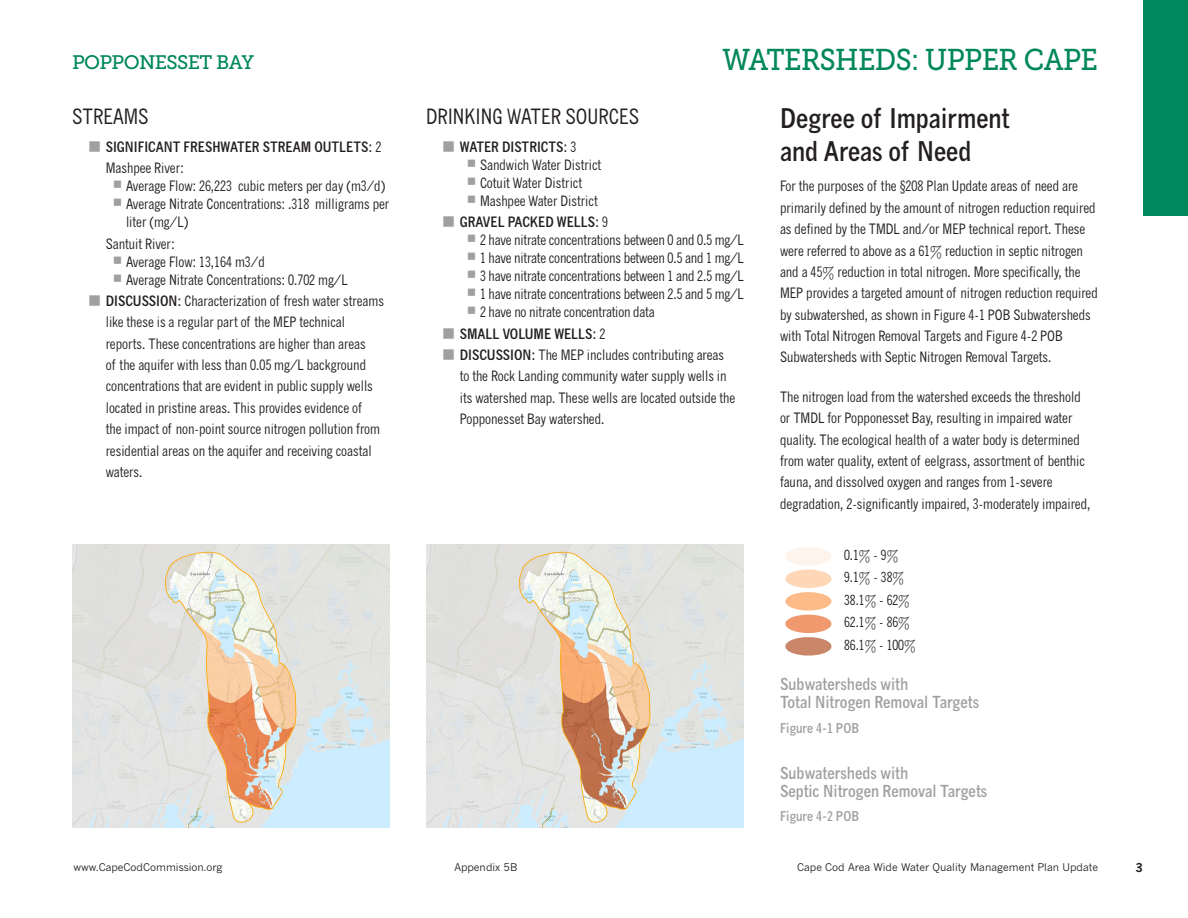
<style>
.page{position:relative;width:1188px;height:918px;background:#fff}
.page>*{position:absolute;margin:0;border:0;box-sizing:border-box;transform-origin:0 0}
.Watershed_Region-Mas{font:30px "Museo Slab 500";letter-spacing:-.02em;color:#00875c;scale:.92 1}
.Heading_2{font:700 condensed 27px/33px "News Gothic MT Std";color:#231f20}
.Heading_3{font:condensed 21px "News Gothic MT Std";color:#231f20}
.Watershed_Name_-_In{font:19.5px "Museo Slab 500";letter-spacing:-.03em;color:#00875c}
.Map_heading{font:700 condensed 16.5px/18px "News Gothic MT Std";color:#a1a0a0}
.BulletLESSlist{font:condensed 14.25px/21.3px "News Gothic MT Std";color:#231f20}
.t1{font:700 condensed 14.25px "News Gothic MT Std";color:#231f20}
.t2{font:condensed 13.95px "News Gothic MT Std";color:#231f20}
.Map_sub-heading{font:700 condensed 13.5px "News Gothic MT Std";color:#a1a0a0}
.t3{font:700 12px "News Gothic MT Std";color:#231f20}
.t4{font:10.5px "News Gothic MT Std";color:#231f20}
.s1{font-weight:400}
.s2{font-weight:700}
</style>
<div class="page">
<div style="left:1143px;top:0;width:45px;height:216px;background:#00875c"></div>
<img style="left:72px;top:544px;width:318px;height:284px">
<img style="left:426px;top:544px;width:318px;height:284px">
<p class="Watershed_Name_-_In" style="left:72px;top:52px;width:184px">POPPONESSET BAY</p>
<p class="Watershed_Region-Mas" style="left:722px;top:43px;width:410px">WATERSHEDS: UPPER CAPE</p>
<p class="Heading_3" style="left:72px;top:104px;width:78px">STREAMS</p>
<p class="t1" style="left:106px;top:138px;width:277px">SIGNIFICANT FRESHWATER STREAM OUTLETS: <span class="s1">2</span></p>
<p class="BulletLESSlist" style="left:106px;top:157px;width:80px">Mashpee River:</p>
<p class="BulletLESSlist" style="left:126px;top:175px;width:261px">Average Flow: 26,223 cubic meters per day (m3/d)</p>
<p class="BulletLESSlist" style="left:126px;top:195px;width:265px;line-height:18px">Average Nitrate Concentrations: .318 milligrams per liter (mg/L)</p>
<p class="BulletLESSlist" style="left:106px;top:233px;width:70px">Santuit River:</p>
<p class="BulletLESSlist" style="left:126px;top:251px;width:140px">Average Flow: 13,164 m3/d</p>
<p class="BulletLESSlist" style="left:126px;top:269px;width:223px">Average Nitrate Concentrations: 0.702 mg/L</p>
<p class="BulletLESSlist" style="left:106px;top:290px;width:280px"><span class="s2">DISCUSSION:</span> Characterization of fresh water streams like these is a regular part of the MEP technical reports. These concentrations are higher than areas<br>of the aquifer with less than 0.05 mg/L background concentrations that are evident in public supply wells located in pristine areas. This provides evidence of<br>the impact of non-point source nitrogen pollution from residential areas on the aquifer and receiving coastal waters.</p>
<p class="Heading_2" style="left:780px;top:102px;width:231px">Degree of Impairment and Areas of Need</p>
<p class="BulletLESSlist" style="left:780px;top:176px;width:319px">For the purposes of the §208 Plan Update areas of need are primarily defined by the amount of nitrogen reduction required as defined by the TMDL and/or MEP technical report. These were referred to above as a 61% reduction in septic nitrogen and a 45% reduction in total nitrogen. More specifically, the MEP provides a targeted amount of nitrogen reduction required by subwatershed, as shown in Figure 4-1 POB Subwatersheds with Total Nitrogen Removal Targets and Figure 4-2 POB Subwatersheds with Septic Nitrogen Removal Targets.</p>
<p class="BulletLESSlist" style="left:780px;top:386px;width:312px">The nitrogen load from the watershed exceeds the threshold or TMDL for Popponesset Bay, resulting in impaired water quality. The ecological health of a water body is determined from water quality, extent of eelgrass, assortment of benthic fauna, and dissolved oxygen and ranges from 1-severe degradation, 2-significantly impaired, 3-moderately impaired,</p>
<p class="Heading_3" style="left:426px;top:104px;width:215px">DRINKING WATER SOURCES</p>
<p class="t1" style="left:460px;top:138px;width:118px">WATER DISTRICTS: <span class="s1">3</span></p>
<p class="BulletLESSlist" style="left:480px;top:154px;width:123px">Sandwich Water District</p>
<p class="BulletLESSlist" style="left:480px;top:172px;width:104px">Cotuit Water District</p>
<p class="BulletLESSlist" style="left:480px;top:190px;width:119px">Mashpee Water District</p>
<p class="t1" style="left:460px;top:213px;width:150px">GRAVEL PACKED WELLS: <span class="s1">9</span></p>
<p class="BulletLESSlist" style="left:480px;top:229px;width:266px">2 have nitrate concentrations between 0 and 0.5 mg/L</p>
<p class="BulletLESSlist" style="left:480px;top:247px;width:266px">1 have nitrate concentrations between 0.5 and 1 mg/L</p>
<p class="BulletLESSlist" style="left:480px;top:265px;width:266px">3 have nitrate concentrations between 1 and 2.5 mg/L</p>
<p class="BulletLESSlist" style="left:480px;top:283px;width:266px">1 have nitrate concentrations between 2.5 and 5 mg/L</p>
<p class="BulletLESSlist" style="left:480px;top:301px;width:176px">2 have no nitrate concentration data</p>
<p class="t1" style="left:460px;top:325px;width:147px">SMALL VOLUME WELLS: <span class="s1">2</span></p>
<p class="BulletLESSlist" style="left:460px;top:344px;width:277px"><span class="s2">DISCUSSION:</span> The MEP includes contributing areas to the Rock Landing community water supply wells in its watershed map. These wells are located outside the Popponesset Bay watershed.</p>
<p class="t2" style="left:844px;top:546px;width:56px">0.1% - 9%</p>
<p class="t2" style="left:844px;top:569px;width:62px">9.1% - 38%</p>
<p class="t2" style="left:844px;top:591px;width:67px">38.1% - 62%</p>
<p class="t2" style="left:844px;top:614px;width:67px">62.1% - 86%</p>
<p class="t2" style="left:844px;top:636px;width:73px">86.1% - 100%</p>
<p class="Map_heading" style="left:780px;top:675px;width:201px">Subwatersheds with<br>Total Nitrogen Removal Targets</p>
<p class="Map_sub-heading" style="left:780px;top:720px;width:81px">Figure 4-1 POB</p>
<p class="Map_heading" style="left:780px;top:763px;width:209px">Subwatersheds with<br>Septic Nitrogen Removal Targets</p>
<p class="Map_sub-heading" style="left:780px;top:808px;width:81px">Figure 4-2 POB</p>
<p class="t4" style="left:74px;top:860px;width:150px">www.CapeCodCommission.org</p>
<p class="t4" style="left:454px;top:861px;width:65px">Appendix 5B</p>
<p class="t4" style="left:797px;top:861px;width:302px">Cape Cod Area Wide Water Quality Management Plan Update</p>
<p class="t3" style="left:1135px;top:860px;width:9px">3</p>
</div>
